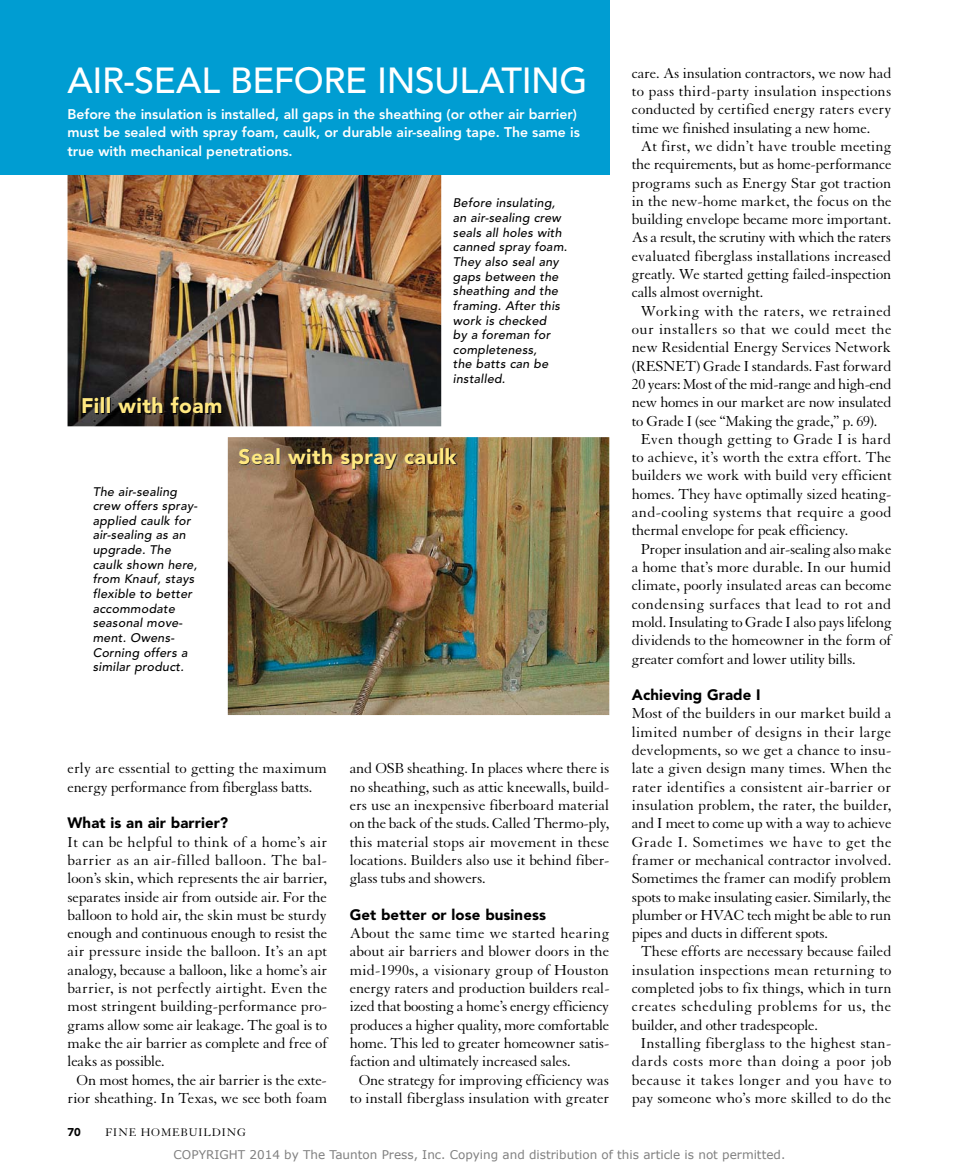
<style>
.page{position:relative;width:959px;height:1175px;background:#fff}
.page>*{position:absolute;margin:0;border:0;box-sizing:border-box;transform-origin:0 0}
.t1{font:500 36px "Avenir LT Std";letter-spacing:-.015em;color:#fff}
.t2{font:900 21px "Avenir LT Std";letter-spacing:.02em;color:#ffe881}
.t3{font:15.75px/18.3px "Granjon LT Std";color:#000}
.t4{font:15.75px "Granjon LT Std";letter-spacing:-.02em;color:#000}
.t5{font:15.75px "Granjon LT Std";letter-spacing:.02em;color:#000}
.t6{font:15.75px "Granjon LT Std";letter-spacing:.03em;color:#000}
.t7{font:15.75px "Granjon LT Std";letter-spacing:.025em;color:#000}
.t8{font:15.75px "Granjon LT Std";letter-spacing:-.025em;color:#000}
.t9{font:900 15px "Avenir LT Std";letter-spacing:.005em;color:#000}
.t10{font:800 13.95px/18.5px "Avenir LT Std";letter-spacing:-.005em;color:#fff}
.t11{font:italic 500 12.3px/14.7px "Avenir LT Std";letter-spacing:.02em;color:#000}
.t12{font:12px "Verdana";color:#808080}
.t13{font:12px "Granjon LT Std";letter-spacing:.07em;color:#000}
.t14{font:900 11.25px "Avenir LT Std";color:#000}
</style>
<div class="page">
<img style="left:68px;top:174px;width:373px;height:252px">
<img style="left:228px;top:437px;width:381px;height:278px">
<div style="left:0;top:0;width:609px;height:174px;background:#009dd2"></div>
<img style="left:240px;top:449px;width:217px;height:20px">
<img style="left:83px;top:398px;width:139px;height:16px">
<h1 class="t1" style="left:68px;top:60px;width:521px">AIR-SEAL BEFORE INSULATING</h1>
<p class="t10" style="left:68px;top:105px;width:514px">Before the insulation is installed, all gaps in the sheathing (or other air barrier) must be sealed with spray foam, caulk, or durable air-sealing tape. the same is true with mechanical penetrations.</p>
<h2 class="t2" style="left:81px;top:393px;width:143px">Fill with foam</h2>
<p class="t11" style="left:93px;top:484px;width:106px">The air-sealing crew offers spray&shy;applied caulk for air-sealing as an upgrade. The caulk shown here, from Knauf, stays flexible to better accommodate seasonal move&shy;ment. Owens-<br>Corning offers a similar product.</p>
<p class="t11" style="left:453px;top:196px;width:116px">Before insulating, an air-sealing crew seals all holes with canned spray foam.<br>They also seal any gaps between the sheathing and the framing. After this work is checked<br>by a foreman for completeness,<br>the batts can be installed.</p>
<h2 class="t2" style="left:238px;top:444px;width:219px">Seal with spray caulk</h2>
<p class="t3" style="left:68px;top:759px;width:261px">erly are essential to getting the maximum energy performance from fiberglass batts.</p>
<p class="t9" style="left:68px;top:814px;width:162px">What is an air barrier?</p>
<p class="t3" style="left:68px;top:833px;width:261px">It can be helpful to think of a home’s air</p>
<p class="t5" style="left:68px;top:851px;width:261px">barrier as an air-filled balloon. The bal-</p>
<p class="t3" style="left:68px;top:869px;width:261px">loon’s skin, which represents the air barrier,</p>
<p class="t3" style="left:68px;top:887px;width:261px">separates inside air from outside air. For the</p>
<p class="t3" style="left:68px;top:906px;width:261px">balloon to hold air, the skin must be sturdy</p>
<p class="t3" style="left:68px;top:924px;width:261px">enough and continuous enough to resist the</p>
<p class="t3" style="left:68px;top:942px;width:261px">air pressure inside the balloon. It’s an apt</p>
<p class="t3" style="left:68px;top:961px;width:261px">analogy, because a balloon, like a home’s air</p>
<p class="t3" style="left:68px;top:979px;width:261px">barrier, is not perfectly airtight. Even the</p>
<p class="t3" style="left:68px;top:997px;width:261px">most stringent building-performance pro-</p>
<p class="t3" style="left:68px;top:1016px;width:261px">grams allow some air leakage. The goal is to</p>
<p class="t3" style="left:68px;top:1034px;width:261px">make the air barrier as complete and free of</p>
<p class="t3" style="left:68px;top:1052px;width:99px">leaks as possible.</p>
<p class="t3" style="left:76px;top:1070px;width:252px">On most homes, the air barrier is the exte-</p>
<p class="t3" style="left:68px;top:1089px;width:261px">rior sheathing. In Texas, we see both foam</p>
<p class="t14" style="left:68px;top:1125px;width:15px">70</p>
<p class="t13" style="left:105px;top:1126px;width:142px">FINE HOMEBUILDING</p>
<p class="t3" style="left:350px;top:759px;width:261px;text-align:justify">and OSB sheathing. In places where there is no sheathing, such as attic kneewalls, build&shy;ers use an inexpensive fiberboard material on the back of the studs. Called Thermo-ply, this material stops air movement in these loca tions. Builders also use it behind fiber&shy;glass tubs and showers.</p>
<p class="t9" style="left:350px;top:905px;width:198px">Get better or lose business</p>
<p class="t5" style="left:350px;top:924px;width:261px">About the same time we started hearing</p>
<p class="t3" style="left:350px;top:942px;width:261px">about air barriers and blower doors in the</p>
<p class="t3" style="left:350px;top:961px;width:261px">mid-1990s, a visionary group of Houston</p>
<p class="t3" style="left:350px;top:979px;width:261px">energy raters and production builders real-</p>
<p class="t3" style="left:350px;top:997px;width:261px">ized that boosting a home’s energy efficiency</p>
<p class="t3" style="left:350px;top:1016px;width:261px">produces a higher quality, more comfortable</p>
<p class="t3" style="left:350px;top:1034px;width:261px">home. This led to greater homeowner satis-</p>
<p class="t3" style="left:350px;top:1052px;width:222px">faction and ultimately increased sales.</p>
<p class="t3" style="left:358px;top:1070px;width:252px">One strategy for improving efficiency was</p>
<p class="t3" style="left:350px;top:1089px;width:261px">to install fiberglass insulation with greater</p>
<p class="t3" style="left:632px;top:64px;width:261px">care. As insulation contractors, we now had</p>
<p class="t3" style="left:632px;top:82px;width:261px">to pass third-party insulation inspections</p>
<p class="t3" style="left:632px;top:101px;width:261px">conducted by certified energy raters every</p>
<p class="t3" style="left:632px;top:119px;width:240px">time we finished insulating a new home.</p>
<p class="t3" style="left:640px;top:137px;width:252px">At first, we didn’t have trouble meeting</p>
<p class="t3" style="left:632px;top:155px;width:261px">the requirements, but as home-performance</p>
<p class="t3" style="left:632px;top:174px;width:261px">programs such as Energy Star got traction</p>
<p class="t3" style="left:632px;top:192px;width:261px">in the new-home market, the focus on the</p>
<p class="t3" style="left:632px;top:210px;width:261px">building envelope became more important.</p>
<p class="t4" style="left:632px;top:229px;width:261px">As a result, the scrutiny with which the raters</p>
<p class="t3" style="left:632px;top:247px;width:261px">evaluated fiberglass installations increased</p>
<p class="t3" style="left:632px;top:265px;width:261px">greatly. We started getting failed-inspection</p>
<p class="t3" style="left:632px;top:284px;width:133px">calls almost overnight.</p>
<p class="t7" style="left:640px;top:302px;width:252px">Working with the raters, we retrained</p>
<p class="t7" style="left:632px;top:321px;width:261px">our installers so that we could meet the</p>
<p class="t3" style="left:632px;top:338px;width:261px">new Residential Energy Services Network</p>
<p class="t3" style="left:632px;top:357px;width:261px">(RESNET) Grade I standards. Fast forward</p>
<p class="t8" style="left:632px;top:375px;width:261px">20 years: Most of the mid-range and high-end</p>
<p class="t4" style="left:632px;top:394px;width:261px">new homes in our market are now insulated</p>
<p class="t4" style="left:632px;top:412px;width:247px">to Grade I (see “Making the grade,” p. 69).</p>
<p class="t3" style="left:640px;top:430px;width:252px">Even though getting to Grade I is hard</p>
<p class="t3" style="left:632px;top:448px;width:261px">to achieve, it’s worth the extra effort. The</p>
<p class="t3" style="left:632px;top:467px;width:261px">builders we work with build very efficient</p>
<p class="t3" style="left:632px;top:485px;width:261px">homes. They have optimally sized heating-</p>
<p class="t5" style="left:632px;top:504px;width:261px">and-cooling systems that require a good</p>
<p class="t3" style="left:632px;top:522px;width:218px">thermal envelope for peak efficiency.</p>
<p class="t4" style="left:640px;top:540px;width:252px">Proper insulation and air-sealing also make</p>
<p class="t3" style="left:632px;top:558px;width:261px">a home that’s more durable. In our humid</p>
<p class="t3" style="left:632px;top:576px;width:261px">climate, poorly insulated areas can become</p>
<p class="t5" style="left:632px;top:595px;width:261px">condensing surfaces that lead to rot and</p>
<p class="t4" style="left:632px;top:613px;width:261px">mold. Insulating to Grade I also pays lifelong</p>
<p class="t3" style="left:632px;top:631px;width:261px">dividends to the homeowner in the form of</p>
<p class="t3" style="left:632px;top:650px;width:225px">greater comfort and lower utility bills.</p>
<p class="t9" style="left:632px;top:686px;width:130px">Achieving Grade I</p>
<p class="t3" style="left:632px;top:704px;width:261px">Most of the builders in our market build a</p>
<p class="t5" style="left:632px;top:723px;width:261px">limited number of designs in their large</p>
<p class="t3" style="left:632px;top:741px;width:261px">devel opments, so we get a chance to insu-</p>
<p class="t3" style="left:632px;top:759px;width:261px">late a given design many times. When the</p>
<p class="t3" style="left:632px;top:778px;width:261px">rater identifies a consistent air-barrier or</p>
<p class="t3" style="left:632px;top:796px;width:261px">insulation problem, the rater, the builder,</p>
<p class="t3" style="left:632px;top:814px;width:261px">and I meet to come up with a way to achieve</p>
<p class="t6" style="left:632px;top:833px;width:261px">Grade I. Sometimes we have to get the</p>
<p class="t3" style="left:632px;top:851px;width:261px">framer or mechanical contractor involved.</p>
<p class="t3" style="left:632px;top:869px;width:261px">Sometimes the framer can modify problem</p>
<p class="t3" style="left:632px;top:887px;width:261px">spots to make insulating easier. Similarly, the</p>
<p class="t4" style="left:632px;top:906px;width:261px">plumber or HvAC tech might be able to run</p>
<p class="t3" style="left:632px;top:924px;width:198px">pipes and ducts in different spots.</p>
<p class="t3" style="left:640px;top:942px;width:252px">These efforts are necessary because failed</p>
<p class="t3" style="left:632px;top:961px;width:261px">insulation inspections mean returning to</p>
<p class="t3" style="left:632px;top:979px;width:261px">completed jobs to fix things, which in turn</p>
<p class="t6" style="left:632px;top:998px;width:261px">creates scheduling problems for us, the</p>
<p class="t3" style="left:632px;top:1016px;width:188px">builder, and other tradespeople.</p>
<p class="t3" style="left:640px;top:1034px;width:252px">Installing fiberglass to the highest stan-</p>
<p class="t6" style="left:632px;top:1053px;width:261px">dards costs more than doing a poor job</p>
<p class="t6" style="left:632px;top:1071px;width:261px">because it takes longer and you have to</p>
<p class="t3" style="left:632px;top:1089px;width:261px">pay someone who’s more skilled to do the</p>
<p class="t12" style="left:174px;top:1146px;width:613px">COPYRIGHT 2014 by The Taunton Press, Inc. Copying and distribution of this article is not permitted.</p>
</div>
